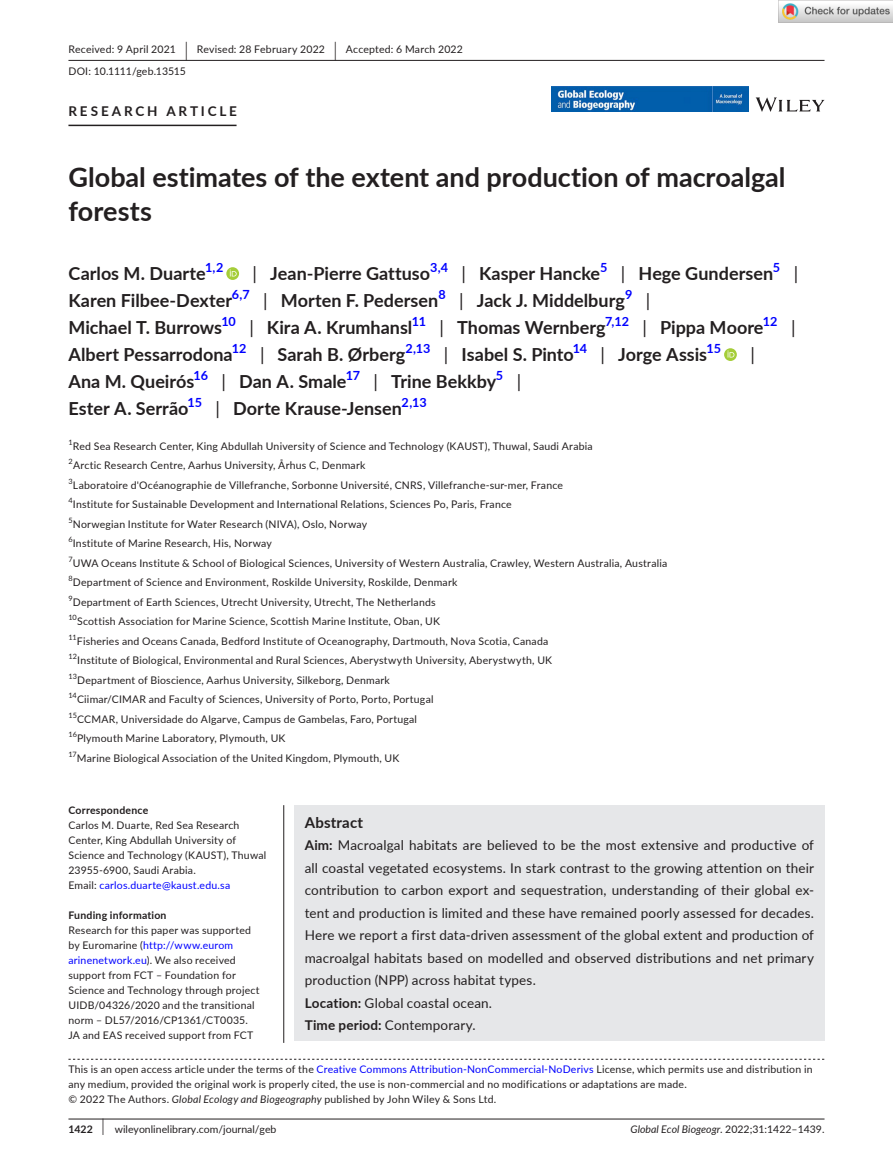
<style>
.page{position:relative;width:893px;height:1174px;background:#fff}
.page>*{position:absolute;margin:0;border:0;box-sizing:border-box;transform-origin:0 0}
.t1{font:700 27px/34.5px "Lato";color:#231f20}
.t2{font:700 18px "Lato";color:#231f20}
.t3{font:18px "Lato";color:#231f20}
.t4{font:700 15px "Lato";letter-spacing:.015em;color:#231f20}
.t5{font:13.5px/22.5px "Lato";letter-spacing:.01em;color:#231f20}
.t6{font:700 13.5px "Lato";letter-spacing:.21em;color:#231f20}
.t7{font:700 12.6px "Lato";letter-spacing:-.01em;color:#00f}
.t8{font:10.5px/19.5px "Lato";letter-spacing:.02em;color:#231f20}
.t9{font:10.5px "Lato";color:#231f20}
.t10{font:italic 10.5px "Lato";color:#231f20}
.t11{font:700 10.5px "Lato";letter-spacing:.02em;color:#231f20}
.s1{font-size:19.65px}
.s2{font-weight:400}
.s3{color:#00f}
.s4{font-weight:700}
.s5{font-style:italic}
.s6{font-size:17.4px}
.s7{font-style:normal}
</style>
<div class="page">
<hr style="left:68px;top:1118px;width:756px;height:1px;background:#231f20">
<svg style="left:756px;top:97px;width:68px;height:15px"></svg>
<img style="left:551px;top:86px;width:197px;height:26px">
<hr style="left:68px;top:60px;width:756px;height:1px;background:#231f20">
<hr style="left:68px;top:125px;width:169px;height:1px;background:#231f20">
<svg style="left:226px;top:267px;width:13px;height:13px"></svg>
<svg style="left:230px;top:269px;width:7px;height:7px"></svg>
<svg style="left:724px;top:348px;width:13px;height:13px"></svg>
<svg style="left:727px;top:350px;width:7px;height:7px"></svg>
<svg style="left:68px;top:1058px;width:756px;height:1px"></svg>
<div style="left:294px;top:805px;width:530px;height:235px;background:#e6e7e9"></div>
<hr style="left:283px;top:805px;width:1px;height:237px;background:#231f20">
<img style="left:779px;top:0;width:114px;height:23px">
<p class="t8" style="left:68px;top:38px;width:396px;line-height:21.8px">Received: 9 April 2021 <span class="s1">|</span> Revised: 28 February 2022 <span class="s1">|</span> Accepted: 6 March 2022<br>DOI: 10.1111/geb.13515</p>
<p class="t6" style="left:68px;top:101px;width:170px">RESEARCH ARTICLE</p>
<h1 class="t1" style="left:68px;top:159px;width:719px">Global estimates of the extent and production of macroalgal forests</h1>
<h2 class="t2" style="left:68px;top:260px;width:139px">Carlos M. Duarte</h2>
<p class="t7" style="left:205px;top:258px;width:20px">1,2</p>
<h2 class="t2" style="left:253px;top:260px;width:179px"><span class="s2">|</span> Jean-Pierre Gattuso</h2>
<p class="t7" style="left:430px;top:258px;width:19px">3,4</p>
<h2 class="t2" style="left:462px;top:260px;width:140px"><span class="s2">|</span> Kasper Hancke</h2>
<p class="t7" style="left:600px;top:258px;width:9px">5</p>
<h2 class="t2" style="left:621px;top:260px;width:154px"><span class="s2">|</span> Hege Gundersen</h2>
<p class="t7" style="left:773px;top:258px;width:9px">5</p>
<h2 class="t3" style="left:794px;top:260px;width:6px">|</h2>
<h2 class="t2" style="left:68px;top:287px;width:165px">Karen Filbee-Dexter</h2>
<p class="t7" style="left:232px;top:285px;width:19px">6,7</p>
<h2 class="t2" style="left:263px;top:287px;width:177px"><span class="s2">|</span> Morten F. Pedersen</h2>
<p class="t7" style="left:438px;top:285px;width:9px">8</p>
<h2 class="t2" style="left:459px;top:287px;width:167px"><span class="s2">|</span> Jack J. Middelburg</h2>
<p class="t7" style="left:625px;top:285px;width:9px">9</p>
<h2 class="t3" style="left:646px;top:287px;width:6px">|</h2>
<h2 class="t2" style="left:68px;top:314px;width:155px">Michael T. Burrows</h2>
<p class="t7" style="left:221px;top:312px;width:16px">10</p>
<h2 class="t2" style="left:249px;top:314px;width:165px"><span class="s2">|</span> Kira A. Krumhansl</h2>
<p class="t7" style="left:412px;top:312px;width:16px">11</p>
<h2 class="t2" style="left:440px;top:314px;width:168px"><span class="s2">|</span> Thomas Wernberg</h2>
<p class="t7" style="left:605px;top:312px;width:25px">7,12</p>
<h2 class="t2" style="left:643px;top:314px;width:122px"><span class="s2">|</span> Pippa Moore</h2>
<p class="t7" style="left:763px;top:312px;width:16px">12</p>
<h2 class="t3" style="left:791px;top:314px;width:6px">|</h2>
<h2 class="t2" style="left:68px;top:341px;width:166px">Albert Pessarrodona</h2>
<p class="t7" style="left:232px;top:339px;width:16px">12</p>
<h2 class="t2" style="left:260px;top:341px;width:147px"><span class="s2">|</span> Sarah B. Ørberg</h2>
<p class="t7" style="left:405px;top:339px;width:27px">2,13</p>
<h2 class="t2" style="left:444px;top:341px;width:131px"><span class="s2">|</span> Isabel S. Pinto</h2>
<p class="t7" style="left:573px;top:339px;width:16px">14</p>
<h2 class="t2" style="left:600px;top:341px;width:108px"><span class="s2">|</span> Jorge Assis</h2>
<p class="t7" style="left:706px;top:339px;width:16px">15</p>
<h2 class="t3" style="left:750px;top:341px;width:6px">|</h2>
<h2 class="t2" style="left:68px;top:368px;width:127px">Ana M. Queirós</h2>
<p class="t7" style="left:194px;top:366px;width:16px">16</p>
<h2 class="t2" style="left:222px;top:368px;width:126px"><span class="s2">|</span> Dan A. Smale</h2>
<p class="t7" style="left:346px;top:366px;width:16px">17</p>
<h2 class="t2" style="left:374px;top:368px;width:124px"><span class="s2">|</span> Trine Bekkby</h2>
<p class="t7" style="left:496px;top:366px;width:9px">5</p>
<h2 class="t3" style="left:517px;top:368px;width:6px">|</h2>
<h2 class="t2" style="left:68px;top:395px;width:360px">Ester A. Serrão<sup>15</sup> <span class="s2">|</span> Dorte Krause-Jensen<sup>2,13</sup></h2>
<p class="t8" style="left:68px;top:435px;width:600px"><sup>1</sup>Red Sea Research Center, King Abdullah University of Science and Technology (KAUST), Thuwal, Saudi Arabia<br><sup>2</sup>Arctic Research Centre, Aarhus University, Århus C, Denmark<br><sup>3</sup>Laboratoire d'Océanographie de Villefranche, Sorbonne Université, CNRS, Villefranche-sur-mer, France<br><sup>4</sup>Institute for Sustainable Development and International Relations, Sciences Po, Paris, France<br><sup>5</sup>Norwegian Institute for Water Research (NIVA), Oslo, Norway<br><sup>6</sup>Institute of Marine Research, His, Norway<br><sup>7</sup>UWA Oceans Institute &amp; School of Biological Sciences, University of Western Australia, Crawley, Western Australia, Australia <sup>8</sup>Department of Science and Environment, Roskilde University, Roskilde, Denmark<br><sup>9</sup>Department of Earth Sciences, Utrecht University, Utrecht, The Netherlands<br><sup>10</sup>Scottish Association for Marine Science, Scottish Marine Institute, Oban, UK<br><sup>11</sup>Fisheries and Oceans Canada, Bedford Institute of Oceanography, Dartmouth, Nova Scotia, Canada<br><sup>12</sup>Institute of Biological, Environmental and Rural Sciences, Aberystwyth University, Aberystwyth, UK<br><sup>13</sup>Department of Bioscience, Aarhus University, Silkeborg, Denmark<br><sup>14</sup>Ciimar/CIMAR and Faculty of Sciences, University of Porto, Porto, Portugal<br><sup>15</sup>CCMAR, Universidade do Algarve, Campus de Gambelas, Faro, Portugal<br><sup>16</sup>Plymouth Marine Laboratory, Plymouth, UK<br><sup>17</sup>Marine Biological Association of the United Kingdom, Plymouth, UK</p>
<p class="t11" style="left:68px;top:802px;width:81px">Correspondence</p>
<p class="t8" style="left:68px;top:817px;width:199px;line-height:15px">Carlos M. Duarte, Red Sea Research Center, King Abdullah University of Science and Technology (KAUST), Thuwal 23955-6900, Saudi Arabia.<br>Email: <span class="s3">carlos.duarte@kaust.edu.sa</span></p>
<p class="t11" style="left:68px;top:907px;width:100px">Funding information</p>
<p class="t8" style="left:68px;top:922px;width:193px;line-height:15px">Research for this paper was supported by Euromarine (<span class="s3">http://www.eurom arinenetwork.eu</span>). We also received support from FCT – Foundation for Science and Technology through project UIDB/04326/2020 and the transitional norm – DL57/2016/CP1361/CT0035.<br>JA and EAS received support from FCT</p>
<h3 class="t4" style="left:305px;top:811px;width:60px">Abstract</h3>
<p class="t5" style="left:305px;top:833px;width:511px"><span class="s4">Aim:</span> Macroalgal habitats are believed to be the most extensive and productive of all coastal vegetated ecosystems. In stark contrast to the growing attention on their contribution to carbon export and sequestration, understanding of their global ex&shy;tent and production is limited and these have remained poorly assessed for decades.<br>Here we report a first data-driven assessment of the global extent and production of macroalgal habitats based on modelled and observed distributions and net primary production (NPP) across habitat types.<br><span class="s4">Location:</span> Global coastal ocean.<br><span class="s4">Time period:</span> Contemporary.</p>
<p class="t8" style="left:68px;top:1061px;width:746px;line-height:15px">This is an open access article under the terms of the <span class="s3">Creative Commons Attribution-NonCommercial-NoDerivs</span> License, which permits use and distribution in any medium, provided the original work is properly cited, the use is non-commercial and no modifications or adaptations are made.<br>© 2022 The Authors. <span class="s5">Global Ecology and Biogeography</span> published by John Wiley &amp; Sons Ltd.</p>
<p class="t9" style="left:68px;top:1121px;width:210px"><span class="s4">1422</span> <span class="s6">|</span> wileyonlinelibrary.com/journal/geb</p>
<p class="t10" style="left:631px;top:1121px;width:195px">Global Ecol Biogeogr. <span class="s7">2022;31:1422–1439.</span></p>
</div>
